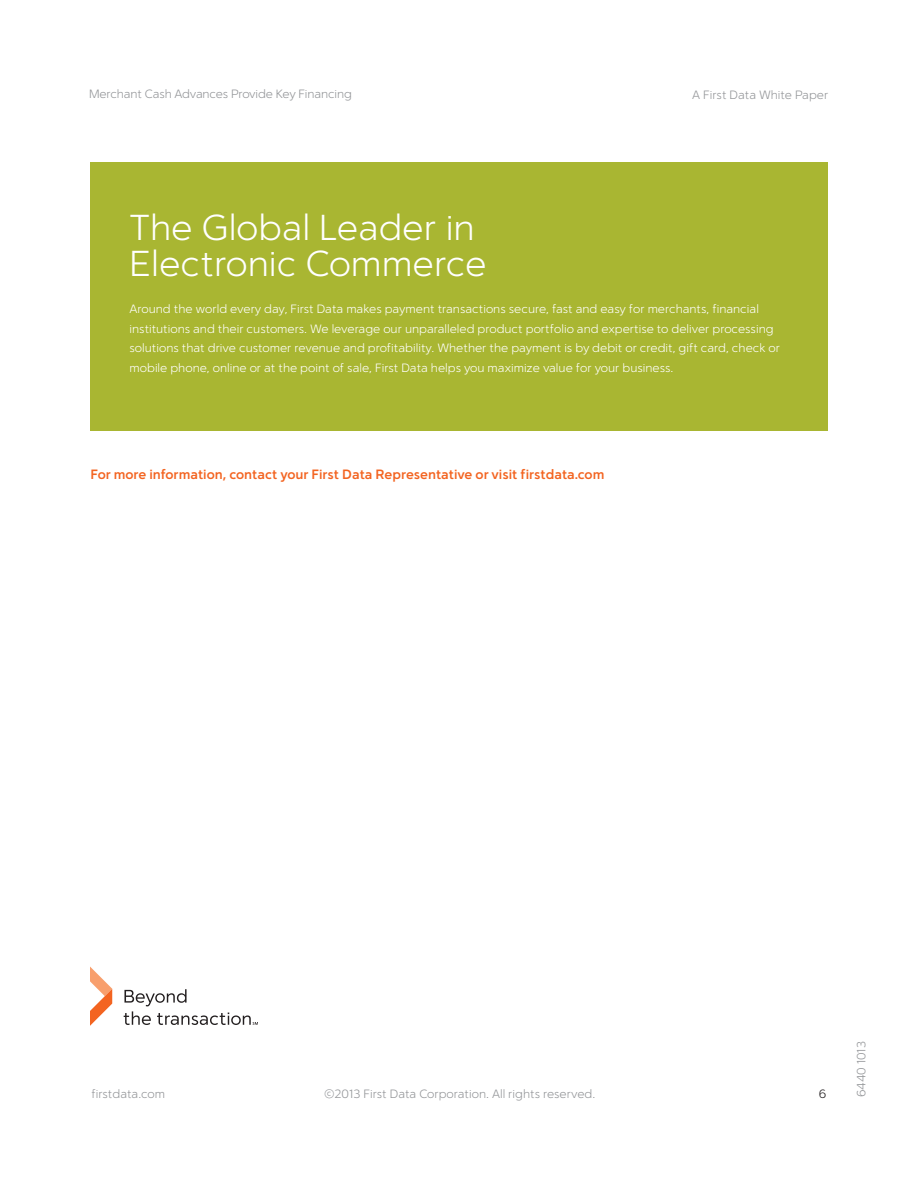
<style>
.page{position:relative;width:918px;height:1188px;background:#fff}
.page>*{position:absolute;margin:0;border:0;box-sizing:border-box;transform-origin:0 0}
.t1{font:300 36px "Simple Sans";color:#fff}
.t2{font:700 13.5px "Simple Sans";color:#f36421}
.t3{font:300 12px/19.5px "Simple Sans";color:#fff}
.t4{font:300 12px "Simple Sans";color:#939598}
.t5{font:300 12px "Simple Sans";color:#231f20}
</style>
<div class="page">
<div style="left:91px;top:162px;width:737px;height:269px;background:#a9b632"></div>
<svg style="left:124px;top:989px;width:134px;height:36px"></svg>
<svg style="left:90px;top:967px;width:22px;height:59px"></svg>
<p class="t4" style="left:89px;top:87px;width:264px">Merchant Cash Advances Provide Key Financing</p>
<p class="t4" style="left:692px;top:88px;width:138px">A First Data White Paper</p>
<p class="t1" style="left:130px;top:206px;width:347px">The Global Leader in</p>
<p class="t1" style="left:130px;top:242px;width:359px">Electronic Commerce</p>
<p class="t3" style="left:130px;top:299px;width:652px">Around the world every day, First Data makes payment transactions secure, fast and easy for merchants, financial institutions and their customers. We leverage our unparalleled product portfolio and expertise to deliver processing solutions that drive customer revenue and profitability. Whether the payment is by debit or credit, gift card, check or mobile phone, online or at the point of sale, First Data helps you maximize value for your business.</p>
<p class="t2" style="left:91px;top:466px;width:515px">For more information, contact your First Data Representative or visit firstdata.com</p>
<p class="t4" style="left:92px;top:1087px;width:75px">firstdata.com</p>
<p class="t4" style="left:324px;top:1087px;width:273px">©2013 First Data Corporation. All rights reserved.</p>
<p class="t5" style="left:819px;top:1087px;width:9px">6</p>
<p class="t4" style="left:854px;top:1097px;width:58px;rotate:-90deg">6440 1013</p>
</div>
